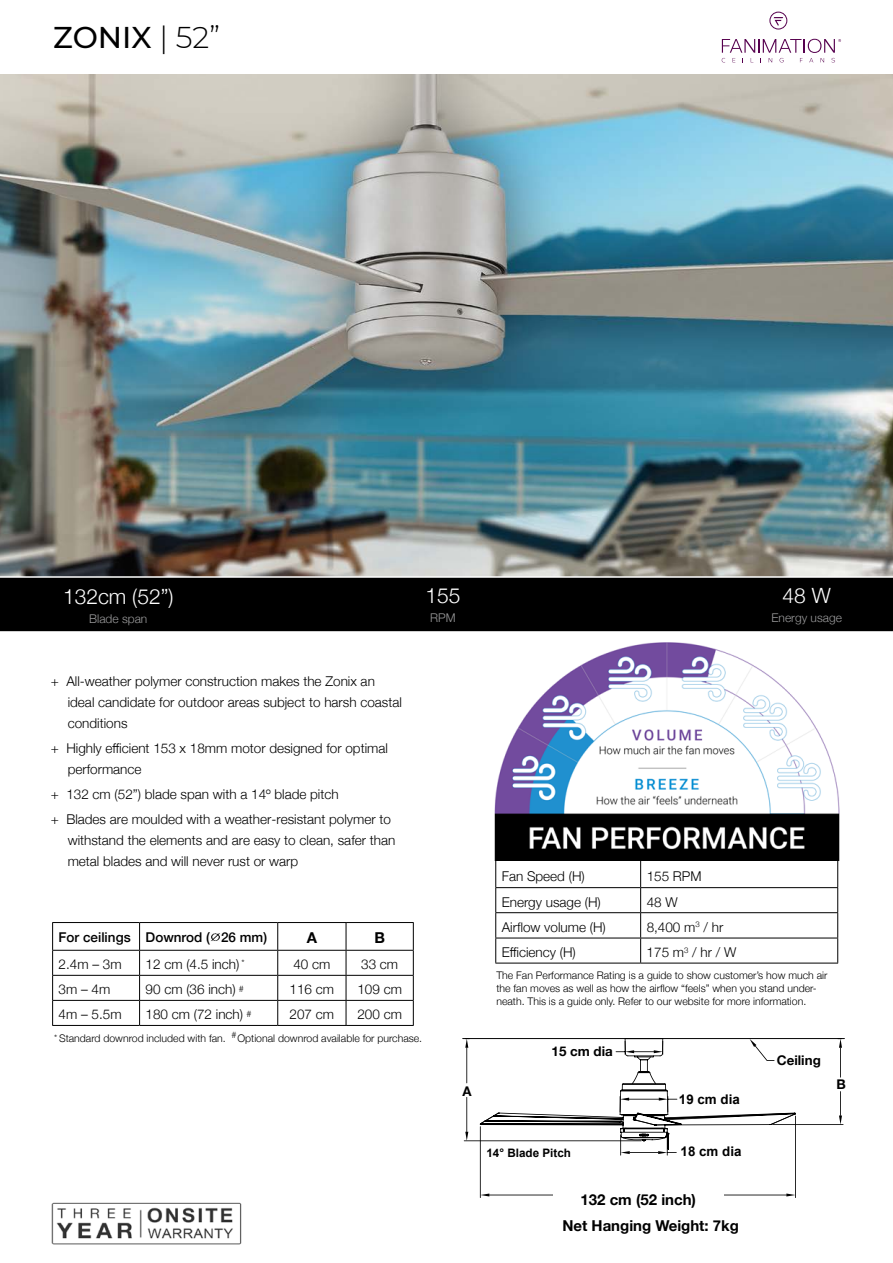
<style>
.page{position:relative;width:893px;height:1263px;background:#fff}
.page>*{position:absolute;margin:0;border:0;box-sizing:border-box;transform-origin:0 0}
.t1{font:500 30px "Montserrat";color:#000}
.t2{font:300 21px "Helvetica Neue";color:#fff}
.t3{font:700 15px "Helvetica Neue";color:#000}
.t4{font:300 13.5px/21px "Helvetica Neue";color:#000}
.t5{font:500 13.5px "Helvetica Neue";color:#000}
.t6{font:700 13.35px "Arial";color:#000}
.t7{font:700 13.35px "Helvetica Neue";color:#000}
.t8{font:300 12px "Helvetica Neue";color:#9a9a9b}
.t9{font:700 11.7px "Arial";color:#000}
.t10{font:300 10.5px/12.6px "Helvetica Neue";color:#000}
.t11{font:300 9px "Helvetica Neue";color:#000}
.s1{font-weight:300}
.s2{font-size:9px}
</style>
<div class="page">
<img style="left:0;top:75px;width:893px;height:501px">
<img style="left:211px;top:933px;width:9px;height:8px">
<hr style="left:52px;top:922px;width:88px;height:1px;background:#000">
<hr style="left:52px;top:950px;width:88px;height:1px;background:#000">
<hr style="left:52px;top:975px;width:88px;height:1px;background:#000">
<hr style="left:140px;top:975px;width:138px;height:1px;background:#000">
<hr style="left:278px;top:975px;width:68px;height:1px;background:#000">
<hr style="left:346px;top:975px;width:68px;height:1px;background:#000">
<hr style="left:52px;top:1000px;width:88px;height:1px;background:#000">
<hr style="left:140px;top:1000px;width:138px;height:1px;background:#000">
<hr style="left:278px;top:1000px;width:68px;height:1px;background:#000">
<hr style="left:346px;top:1000px;width:68px;height:1px;background:#000">
<svg style="left:52px;top:923px;width:1px;height:102px"></svg>
<hr style="left:52px;top:1025px;width:88px;height:1px;background:#000">
<hr style="left:140px;top:1025px;width:138px;height:1px;background:#000">
<hr style="left:278px;top:1025px;width:68px;height:1px;background:#000">
<hr style="left:346px;top:1025px;width:68px;height:1px;background:#000">
<hr style="left:346px;top:922px;width:68px;height:1px;background:#000">
<svg style="left:413px;top:923px;width:1px;height:102px"></svg>
<hr style="left:346px;top:950px;width:68px;height:1px;background:#000">
<hr style="left:278px;top:922px;width:68px;height:1px;background:#000">
<svg style="left:346px;top:923px;width:1px;height:102px"></svg>
<hr style="left:278px;top:950px;width:68px;height:1px;background:#000">
<hr style="left:140px;top:922px;width:138px;height:1px;background:#000">
<svg style="left:139px;top:923px;width:1px;height:102px"></svg>
<svg style="left:277px;top:923px;width:1px;height:102px"></svg>
<hr style="left:140px;top:950px;width:138px;height:1px;background:#000">
<hr style="left:462px;top:1038px;width:383px;height:1px;background:#000">
<hr style="left:681px;top:1194px;width:106px;height:1px;background:#000">
<hr style="left:489px;top:1194px;width:105px;height:1px;background:#000">
<hr style="left:795px;top:1116px;width:1px;height:82px;background:#000">
<hr style="left:480px;top:1126px;width:1px;height:72px;background:#000">
<svg style="left:480px;top:1193px;width:9px;height:3px"></svg>
<svg style="left:786px;top:1193px;width:9px;height:3px"></svg>
<hr style="left:840px;top:1047px;width:1px;height:30px;background:#000">
<hr style="left:772px;top:1124px;width:71px;height:1px;background:#000">
<svg style="left:839px;top:1091px;width:3px;height:33px"></svg>
<hr style="left:466px;top:1097px;width:1px;height:35px;background:#000">
<hr style="left:466px;top:1047px;width:1px;height:36px;background:#000">
<hr style="left:464px;top:1140px;width:178px;height:1px;background:#000">
<svg style="left:465px;top:1039px;width:5px;height:9px"></svg>
<svg style="left:465px;top:1132px;width:3px;height:9px"></svg>
<svg style="left:480px;top:1038px;width:316px;height:117px"></svg>
<svg style="left:837px;top:1038px;width:5px;height:12px"></svg>
<img style="left:51px;top:1202px;width:191px;height:43px">
<svg style="left:722px;top:39px;width:119px;height:24px"></svg>
<svg style="left:769px;top:12px;width:18px;height:18px"></svg>
<div style="left:0;top:576px;width:893px;height:56px;background:#000"></div>
<div style="left:553px;top:1190px;width:171px;height:39px;background:#fff"></div>
<hr style="left:495px;top:887px;width:146px;height:1px;background:#000">
<hr style="left:641px;top:887px;width:197px;height:1px;background:#000">
<hr style="left:495px;top:912px;width:146px;height:1px;background:#000">
<hr style="left:641px;top:912px;width:197px;height:1px;background:#000">
<hr style="left:495px;top:938px;width:146px;height:1px;background:#000">
<hr style="left:641px;top:938px;width:197px;height:1px;background:#000">
<hr style="left:495px;top:963px;width:146px;height:1px;background:#000">
<hr style="left:641px;top:963px;width:197px;height:1px;background:#000">
<hr style="left:495px;top:860px;width:146px;height:1px;background:#000">
<svg style="left:495px;top:861px;width:1px;height:102px"></svg>
<hr style="left:641px;top:860px;width:197px;height:1px;background:#000">
<svg style="left:640px;top:861px;width:1px;height:102px"></svg>
<svg style="left:837px;top:861px;width:1px;height:102px"></svg>
<img style="left:494px;top:642px;width:346px;height:218px">
<h1 class="t1" style="left:53px;top:16px;width:168px">ZONIX <span class="s1">| 52”</span></h1>
<h2 class="t2" style="left:63px;top:579px;width:112px">132cm (52”)</h2>
<p class="t8" style="left:89px;top:609px;width:60px">Blade span</p>
<h2 class="t2" style="left:425px;top:579px;width:37px">155</h2>
<p class="t8" style="left:430px;top:608px;width:27px">RPM</p>
<h2 class="t2" style="left:783px;top:579px;width:50px">48 W</h2>
<p class="t8" style="left:771px;top:608px;width:72px">Energy usage</p>
<p class="t4" style="left:68px;top:669px;width:336px;text-indent:-17px">+ All-weather polymer construction makes the Zonix an ideal candidate for outdoor areas subject to harsh coastal conditions</p>
<p class="t4" style="left:68px;top:736px;width:322px;text-indent:-17px">+ Highly efficient 153 x 18mm motor designed for optimal performance</p>
<p class="t4" style="left:51px;top:781px;width:342px;line-height:25.2px">+ 132 cm (52”) blade span with a 14º blade pitch<br>+ Blades are moulded with a weather-resistant polymer to</p>
<p class="t4" style="left:68px;top:829px;width:329px">withstand the elements and are easy to clean, safer than metal blades and will never rust or warp</p>
<p class="t5" style="left:59px;top:926px;width:210px">For ceilings Downrod ( 26 mm)</p>
<p class="t3" style="left:307px;top:926px;width:12px">A</p>
<p class="t3" style="left:374px;top:926px;width:12px">B</p>
<p class="t4" style="left:59px;top:953px;width:65px">2.4m – 3m</p>
<p class="t4" style="left:146px;top:953px;width:95px">12 cm (4.5 inch)</p>
<p class="t4" style="left:293px;top:953px;width:39px">40 cm</p>
<p class="t4" style="left:361px;top:953px;width:39px">33 cm</p>
<p class="t4" style="left:59px;top:978px;width:53px">3m – 4m</p>
<p class="t4" style="left:146px;top:978px;width:92px">90 cm (36 inch)</p>
<p class="t4" style="left:290px;top:978px;width:46px">116 cm</p>
<p class="t4" style="left:357px;top:978px;width:46px">109 cm</p>
<p class="t4" style="left:59px;top:1003px;width:65px">4m – 5.5m</p>
<p class="t4" style="left:146px;top:1003px;width:99px">180 cm (72 inch)</p>
<p class="t4" style="left:290px;top:1003px;width:46px">207 cm</p>
<p class="t4" style="left:357px;top:1003px;width:46px">200 cm</p>
<p class="t11" style="left:241px;top:955px;width:5px">*</p>
<p class="t11" style="left:239px;top:982px;width:7px">#</p>
<p class="t11" style="left:246px;top:1006px;width:7px">#</p>
<p class="t10" style="left:54px;top:1031px;width:369px"><span class="s2">*</span> Standard downrod included with fan. Optional downrod available for purchase.</p>
<p class="t11" style="left:231px;top:1028px;width:7px">#</p>
<p class="t7" style="left:463px;top:1081px;width:11px">A</p>
<p class="t4" style="left:502px;top:864px;width:85px">Fan Speed (H)</p>
<p class="t4" style="left:647px;top:864px;width:56px">155 RPM</p>
<p class="t4" style="left:502px;top:890px;width:101px">Energy usage (H)</p>
<p class="t4" style="left:647px;top:890px;width:33px">48 W</p>
<p class="t4" style="left:502px;top:915px;width:106px">Airflow volume (H)</p>
<p class="t4" style="left:647px;top:915px;width:78px">8,400 m<sup>3</sup> / hr</p>
<p class="t4" style="left:502px;top:941px;width:76px">Efficiency (H)</p>
<p class="t4" style="left:647px;top:941px;width:91px">175 m<sup>3</sup> / hr / W</p>
<p class="t10" style="left:496px;top:969px;width:333px">The Fan Performance Rating is a guide to show customer’s how much air the fan moves as well as how the airflow “feels” when you stand under&shy;neath. This is a guide only. Refer to our website for more information.</p>
<p class="t7" style="left:552px;top:1040px;width:63px">15 cm dia</p>
<p class="t6" style="left:679px;top:1090px;width:62px">19 cm dia</p>
<p class="t7" style="left:777px;top:1049px;width:45px">Ceiling</p>
<p class="t7" style="left:836px;top:1074px;width:11px">B</p>
<p class="t9" style="left:486px;top:1145px;width:86px">14° Blade Pitch</p>
<p class="t6" style="left:681px;top:1142px;width:62px">18 cm dia</p>
<p class="t6" style="left:601px;top:1184px;width:74px">Blade Span</p>
<p class="t6" style="left:559px;top:1214px;width:163px">50 cm Blade = 107 cm dia</p>
<p class="t3" style="left:580px;top:1188px;width:117px">132 cm (52 inch)</p>
<p class="t3" style="left:562px;top:1214px;width:178px">Net Hanging Weight: 7kg</p>
</div>
